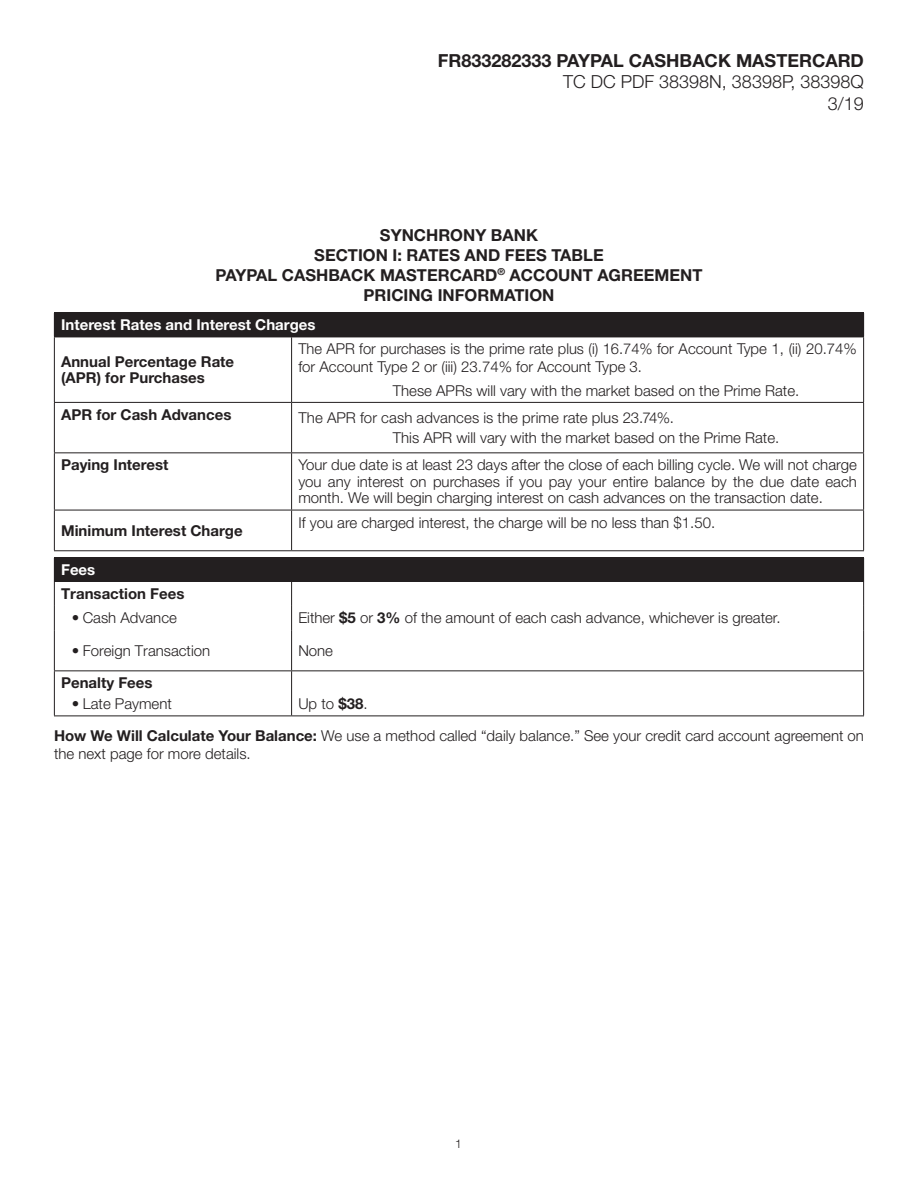
<style>
.page{position:relative;width:918px;height:1188px;background:#fff}
.page>*{position:absolute;margin:0;border:0;box-sizing:border-box;transform-origin:0 0}
.t1{font:700 18px/21.6px "Helvetica Neue LT Std";color:#231f20;text-align:right}
.t2{font:300 18px "Helvetica Neue LT Std";color:#231f20}
.t3{font:700 16.5px/19.8px "Helvetica Neue LT Std";color:#231f20;text-align:center}
.Schumer_Body_Copy{font:300 15px/16.5px "Helvetica Neue LT Std";color:#231f20;text-align:justify}
.Sec_II_-_block_body{font:300 15px/18px "Helvetica Neue LT Std";color:#231f20}
.Schumer_Subhead{font:700 15px/16.5px "Helvetica Neue LT Std";color:#231f20}
.Schumer_header_categ{font:700 15px "Helvetica Neue LT Std";color:#fff}
.Schumer_Bullet{font:700 15px "Helvetica Neue LT Std";color:#231f20}
.t4{font:300 12px "Helvetica Neue LT Std";color:#231f20}
.s1{font-weight:300}
.s2{font-weight:700}
</style>
<div class="page">
<div style="left:54px;top:313px;width:810px;height:24px;background:#231f20"></div>
<hr style="left:54px;top:312px;width:238px;height:1px;background:#231f20">
<hr style="left:292px;top:312px;width:572px;height:1px;background:#231f20">
<hr style="left:54px;top:337px;width:238px;height:1px;background:#231f20">
<hr style="left:54px;top:337px;width:1px;height:65px;background:#231f20">
<hr style="left:292px;top:337px;width:572px;height:1px;background:#231f20">
<hr style="left:291px;top:337px;width:1px;height:65px;background:#231f20">
<hr style="left:863px;top:337px;width:1px;height:65px;background:#231f20">
<hr style="left:54px;top:402px;width:238px;height:1px;background:#231f20">
<hr style="left:54px;top:403px;width:1px;height:49px;background:#231f20">
<hr style="left:292px;top:402px;width:572px;height:1px;background:#231f20">
<hr style="left:291px;top:403px;width:1px;height:49px;background:#231f20">
<hr style="left:863px;top:403px;width:1px;height:49px;background:#231f20">
<hr style="left:54px;top:452px;width:238px;height:1px;background:#231f20">
<hr style="left:54px;top:453px;width:1px;height:57px;background:#231f20">
<hr style="left:292px;top:452px;width:572px;height:1px;background:#231f20">
<hr style="left:291px;top:453px;width:1px;height:57px;background:#231f20">
<hr style="left:863px;top:453px;width:1px;height:57px;background:#231f20">
<hr style="left:54px;top:510px;width:238px;height:1px;background:#231f20">
<hr style="left:54px;top:510px;width:1px;height:40px;background:#231f20">
<hr style="left:292px;top:510px;width:572px;height:1px;background:#231f20">
<hr style="left:291px;top:510px;width:1px;height:40px;background:#231f20">
<hr style="left:863px;top:510px;width:1px;height:40px;background:#231f20">
<hr style="left:54px;top:550px;width:238px;height:1px;background:#231f20">
<hr style="left:292px;top:550px;width:572px;height:1px;background:#231f20">
<div style="left:54px;top:558px;width:810px;height:24px;background:#231f20"></div>
<hr style="left:54px;top:557px;width:238px;height:1px;background:#231f20">
<hr style="left:292px;top:557px;width:572px;height:1px;background:#231f20">
<svg style="left:54px;top:582px;width:1px;height:48px"></svg>
<svg style="left:863px;top:582px;width:1px;height:48px"></svg>
<hr style="left:54px;top:630px;width:1px;height:40px;background:#231f20">
<hr style="left:863px;top:630px;width:1px;height:40px;background:#231f20">
<hr style="left:54px;top:671px;width:1px;height:45px;background:#231f20">
<hr style="left:863px;top:671px;width:1px;height:45px;background:#231f20">
<hr style="left:292px;top:670px;width:572px;height:1px;background:#231f20">
<hr style="left:292px;top:716px;width:572px;height:1px;background:#231f20">
<svg style="left:291px;top:582px;width:1px;height:48px"></svg>
<hr style="left:291px;top:630px;width:1px;height:40px;background:#231f20">
<hr style="left:291px;top:671px;width:1px;height:45px;background:#231f20">
<hr style="left:54px;top:670px;width:238px;height:1px;background:#231f20">
<hr style="left:54px;top:716px;width:238px;height:1px;background:#231f20">
<p class="t1" style="left:438px;top:49px;width:428px">FR833282333 PAYPAL CASHBACK MASTERCARD<br><span class="s1">TC DC PDF 38398N, 38398P, 38398Q</span></p>
<p class="t2" style="left:828px;top:93px;width:38px">3/19</p>
<p class="t3" style="left:216px;top:225px;width:488px">SYNCHRONY BANK<br>SECTION I: RATES AND FEES TABLE<br>PAYPAL CASHBACK MASTERCARD<sup>®</sup> ACCOUNT AGREEMENT<br>PRICING INFORMATION</p>
<p class="Schumer_header_categ" style="left:61px;top:316px;width:256px">Interest Rates and Interest Charges</p>
<p class="Schumer_Subhead" style="left:61px;top:353px;width:175px">Annual Percentage Rate (APR) for Purchases</p>
<p class="Sec_II_-_block_body" style="left:298px;top:340px;width:560px">The APR for purchases is the prime rate plus (i) 16.74% for Account Type 1, (ii) 20.74% for Account Type 2 or (iii) 23.74% for Account Type 3.</p>
<p class="Schumer_Body_Copy" style="left:393px;top:382px;width:408px">These APRs will vary with the market based on the Prime Rate.</p>
<p class="Schumer_Subhead" style="left:61px;top:406px;width:172px">APR for Cash Advances</p>
<p class="Sec_II_-_block_body" style="left:298px;top:408px;width:377px">The APR for cash advances is the prime rate plus 23.74%.</p>
<p class="Schumer_Body_Copy" style="left:393px;top:429px;width:388px">This APR will vary with the market based on the Prime Rate.</p>
<p class="Schumer_Subhead" style="left:61px;top:456px;width:109px">Paying Interest</p>
<p class="Schumer_Body_Copy" style="left:298px;top:456px;width:560px">Your due date is at least 23 days after the close of each billing cycle. We will not charge you any interest on purchases if you pay your entire balance by the due date each month. We will begin charging interest on cash advances on the transaction date.</p>
<p class="Schumer_Subhead" style="left:61px;top:522px;width:183px">Minimum Interest Charge</p>
<p class="Schumer_Body_Copy" style="left:298px;top:514px;width:418px">If you are charged interest, the charge will be no less than $1.50.</p>
<p class="Schumer_header_categ" style="left:61px;top:560px;width:36px">Fees</p>
<p class="Schumer_Bullet" style="left:61px;top:585px;width:125px">Transaction Fees</p>
<p class="Schumer_Body_Copy" style="left:72px;top:610px;width:107px">• Cash Advance</p>
<p class="Schumer_Body_Copy" style="left:298px;top:610px;width:484px">Either <span class="s2">$5</span> or <span class="s2">3%</span> of the amount of each cash advance, whichever is greater.</p>
<p class="Schumer_Body_Copy" style="left:72px;top:642px;width:140px">• Foreign Transaction</p>
<p class="Schumer_Body_Copy" style="left:298px;top:642px;width:36px">None</p>
<p class="Schumer_Bullet" style="left:61px;top:674px;width:93px">Penalty Fees</p>
<p class="Schumer_Body_Copy" style="left:72px;top:695px;width:101px">• Late Payment</p>
<p class="Schumer_Body_Copy" style="left:298px;top:695px;width:71px">Up to <span class="s2">$38</span>.</p>
<p class="Schumer_Body_Copy" style="left:54px;top:726px;width:812px;line-height:18px"><span class="s2">How We Will Calculate Your Balance:</span> We use a method called “daily balance.” See your credit card account agreement on the next page for more details.</p>
<p class="t4" style="left:455px;top:1136px;width:8px">1</p>
</div>
